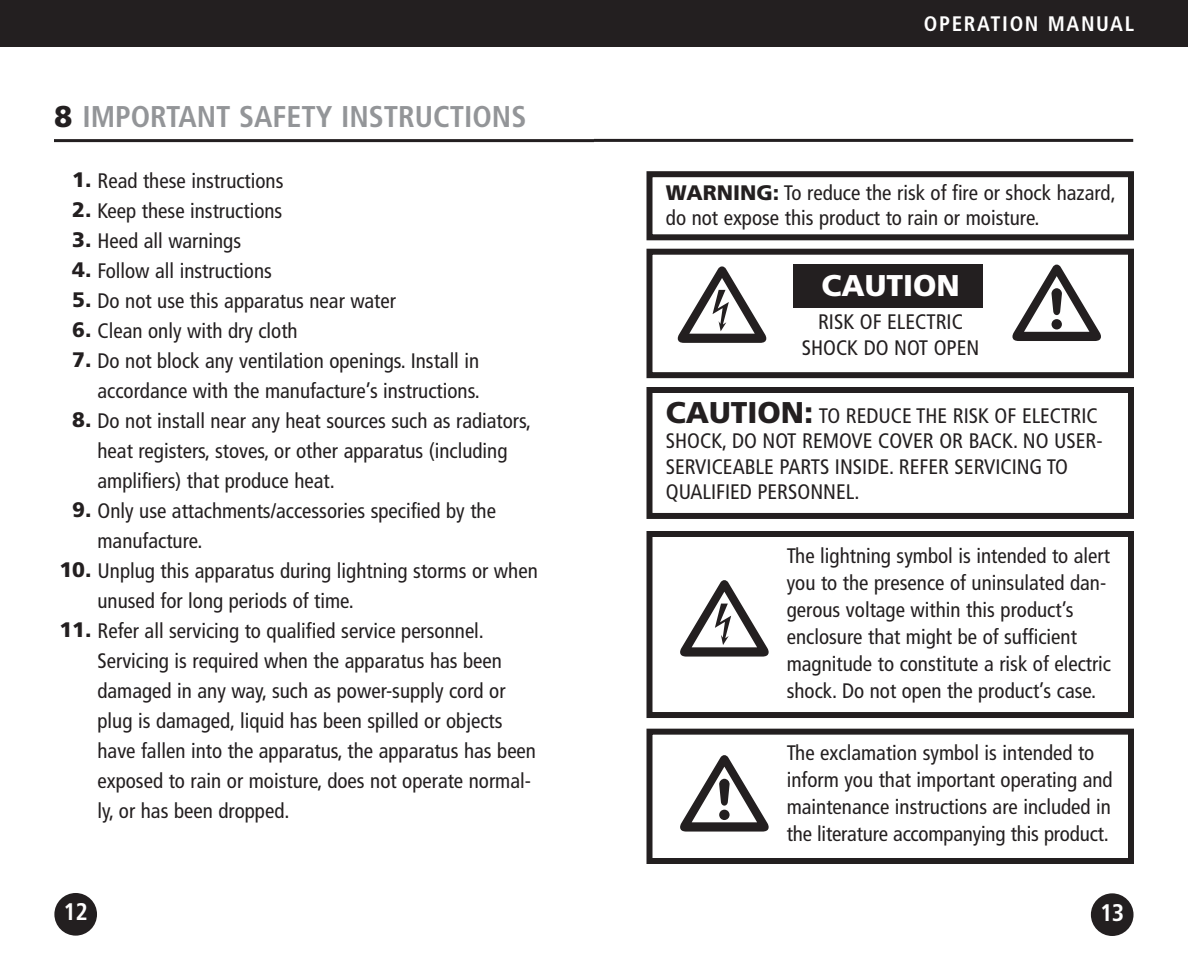
<style>
.page{position:relative;width:1188px;height:972px;background:#fff}
.page>*{position:absolute;margin:0;border:0;box-sizing:border-box;transform-origin:0 0}
.t1{font:700 condensed 30px "Frutiger";color:#939598}
.t2{font:900 30px "Frutiger";color:#fff}
.t3{font:700 condensed 24px "Frutiger";color:#fff}
.t4{font:condensed 21px/30px "Frutiger";color:#231f20}
.t5{font:700 condensed 21px "Frutiger";letter-spacing:.08em;color:#fff}
.s1{font-weight:900;font-stretch:normal;color:#231f20}
.s2{font-weight:900;font-stretch:normal}
.s3{color:#231f20}
.s4{font-weight:900;font-stretch:normal;font-size:30px}
</style>
<div class="page">
<div style="left:646px;top:171px;width:488px;height:69px;border:6px solid #231f20"></div>
<div style="left:646px;top:249px;width:488px;height:129px;border:6px solid #231f20"></div>
<div style="left:594px;top:0;width:594px;height:47px;background:#231f20"></div>
<div style="left:1091px;top:893px;width:43px;height:43px;background:#231f20;border-radius:50%"></div>
<hr style="left:594px;top:139px;width:539px;height:3px;background:#231f20">
<div style="left:0;top:0;width:594px;height:47px;background:#231f20"></div>
<div style="left:54px;top:893px;width:43px;height:43px;background:#231f20;border-radius:50%"></div>
<hr style="left:54px;top:139px;width:540px;height:3px;background:#231f20">
<svg style="left:678px;top:266px;width:88px;height:77px"></svg>
<svg style="left:1012px;top:265px;width:89px;height:76px"></svg>
<div style="left:794px;top:265px;width:189px;height:43px;background:#231f20"></div>
<div style="left:646px;top:387px;width:488px;height:132px;border:6px solid #231f20"></div>
<div style="left:646px;top:531px;width:488px;height:187px;border:6px solid #231f20"></div>
<svg style="left:680px;top:580px;width:89px;height:77px"></svg>
<div style="left:646px;top:729px;width:488px;height:135px;border:6px solid #231f20"></div>
<svg style="left:680px;top:755px;width:89px;height:77px"></svg>
<h1 class="t1" style="left:54px;top:105px;width:474px"><span class="s1">8</span> IMPORTANT SAFETY INSTRUCTIONS</h1>
<p class="t4" style="left:72px;top:168px;width:213px"><span class="s2">1.</span> Read these instructions</p>
<p class="t4" style="left:72px;top:198px;width:212px"><span class="s2">2.</span> Keep these instructions</p>
<p class="t4" style="left:72px;top:228px;width:170px"><span class="s2">3.</span> Heed all warnings</p>
<p class="t4" style="left:72px;top:258px;width:201px"><span class="s2">4.</span> Follow all instructions</p>
<p class="t4" style="left:72px;top:288px;width:325px"><span class="s2">5.</span> Do not use this apparatus near water</p>
<p class="t4" style="left:72px;top:318px;width:227px"><span class="s2">6.</span> Clean only with dry cloth</p>
<p class="t4" style="left:72px;top:348px;width:409px;text-align:right"><span class="s2">7.</span> Do not block any ventilation openings. Install in accordance with the manufacture’s instructions.</p>
<p class="t4" style="left:98px;top:408px;width:435px;text-indent:-25px"><span class="s2">8.</span> Do not install near any heat sources such as radiators, heat registers, stoves, or other apparatus (including amplifiers) that produce heat.</p>
<p class="t4" style="left:98px;top:498px;width:400px;text-indent:-25px"><span class="s2">9.</span> Only use attachments/accessories specified by the manufacture.</p>
<p class="t4" style="left:98px;top:558px;width:442px;text-indent:-38px"><span class="s2">10.</span> Unplug this apparatus during lightning storms or when unused for long periods of time.</p>
<p class="t4" style="left:98px;top:618px;width:440px;text-indent:-38px"><span class="s2">11.</span> Refer all servicing to qualified service personnel.<br>Servicing is required when the apparatus has been damaged in any way, such as power-supply cord or plug is damaged, liquid has been spilled or objects have fallen into the apparatus, the apparatus has been exposed to rain or moisture, does not operate normal&shy;ly, or has been dropped.</p>
<p class="t3" style="left:64px;top:902px;width:26px">12</p>
<p class="t5" style="left:734px;top:15px;width:401px"><span class="s3">BLACKOUT BUDDY</span> OPERATION MANUAL</p>
<p class="t4" style="left:666px;top:182px;width:451px;line-height:25.5px"><span class="s2">WARNING:</span> To reduce the risk of fire or shock hazard, do not expose this product to rain or moisture.</p>
<h1 class="t2" style="left:821px;top:274px;width:140px">CAUTION</h1>
<p class="t4" style="left:802px;top:311px;width:179px;line-height:25.5px;text-align:center">RISK OF ELECTRIC<br>SHOCK DO NOT OPEN</p>
<p class="t4" style="left:666px;top:404px;width:438px;line-height:25.5px"><span class="s4">CAUTION:</span> TO REDUCE THE RISK OF ELECTRIC SHOCK, DO NOT REMOVE COVER OR BACK. NO USER-SERVICEABLE PARTS INSIDE. REFER SERVICING TO QUALIFIED PERSONNEL.</p>
<p class="t4" style="left:787px;top:544px;width:326px;line-height:27px">The lightning symbol is intended to alert you to the presence of uninsulated dan&shy;gerous voltage within this product’s enclosure that might be of sufficient magnitude to constitute a risk of electric shock. Do not open the product’s case.</p>
<p class="t4" style="left:787px;top:741px;width:327px;line-height:27px">The exclamation symbol is intended to inform you that important operating and maintenance instructions are included in the literature accompanying this product.</p>
<p class="t3" style="left:1100px;top:903px;width:26px">13</p>
</div>
